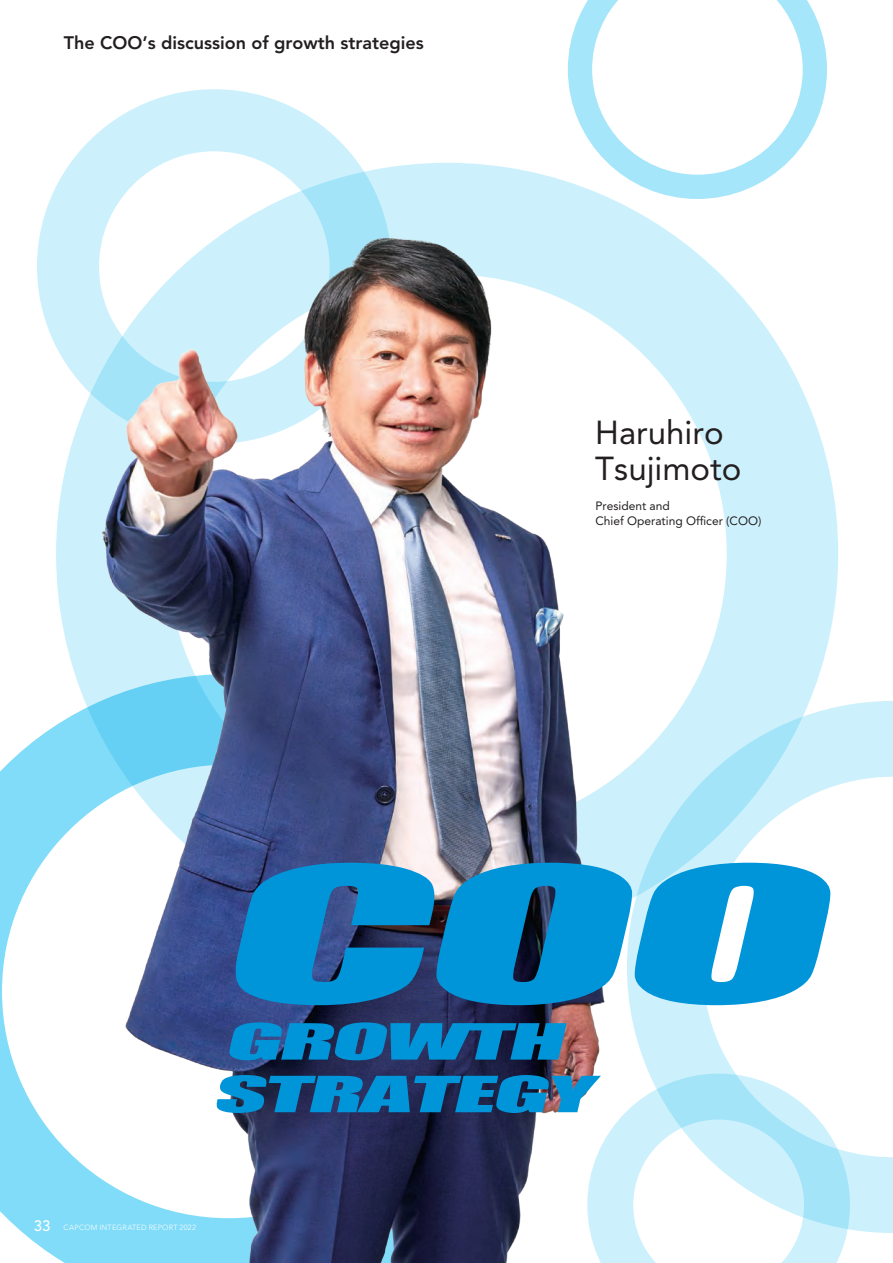
<style>
.page{position:relative;width:893px;height:1263px;background:#fff}
.page>*{position:absolute;margin:0;border:0;box-sizing:border-box;transform-origin:0 0}
.t1{font:italic 172.95px "Impact";color:#0095d9;scale:2.2 1}
.t2{font:italic 46.05px/52.7px "Impact";color:#0095d9;scale:2.2 1}
.t3{font:33px/36px "Avenir LT Std";color:#231f20}
.t4{font:800 18px "Avenir LT Std";color:#231f20}
.t5{font:12px/15px "Avenir LT Std";color:#231f20}
.t6{font:300 7.5px "Avenir LT Std";letter-spacing:.025em;color:#fff}
.s1{font-weight:500;font-size:15px}
</style>
<div class="page">
<svg style="left:568px;top:0;width:259px;height:158px"></svg>
<svg style="left:792px;top:1233px;width:55px;height:30px;background:#d3f2fc"></svg>
<svg style="left:792px;top:370px;width:46px;height:331px;fill:#cdf1fc"></svg>
<svg style="left:792px;top:701px;width:101px;height:532px"></svg>
<img style="left:0;top:81px;width:792px;height:1182px">
<h3 class="t4" style="left:64px;top:32px;width:361px">The COO’s discussion of growth strategies</h3>
<h3 class="t3" style="left:595px;top:415px;width:148px">Haruhiro<br>Tsujimoto</h3>
<p class="t5" style="left:595px;top:498px;width:168px">President and<br>Chief Operating Officer (COO)</p>
<h1 class="t1" style="left:213px;top:800px;width:305px">COO</h1>
<h2 class="t2" style="left:212px;top:1014px;width:182px">GROWTH<br>STRATEGY</h2>
<p class="t6" style="left:34px;top:1223px;width:163px"><span class="s1">33</span> CAPCOM INTEGRATED REPORT 2022</p>
</div>
